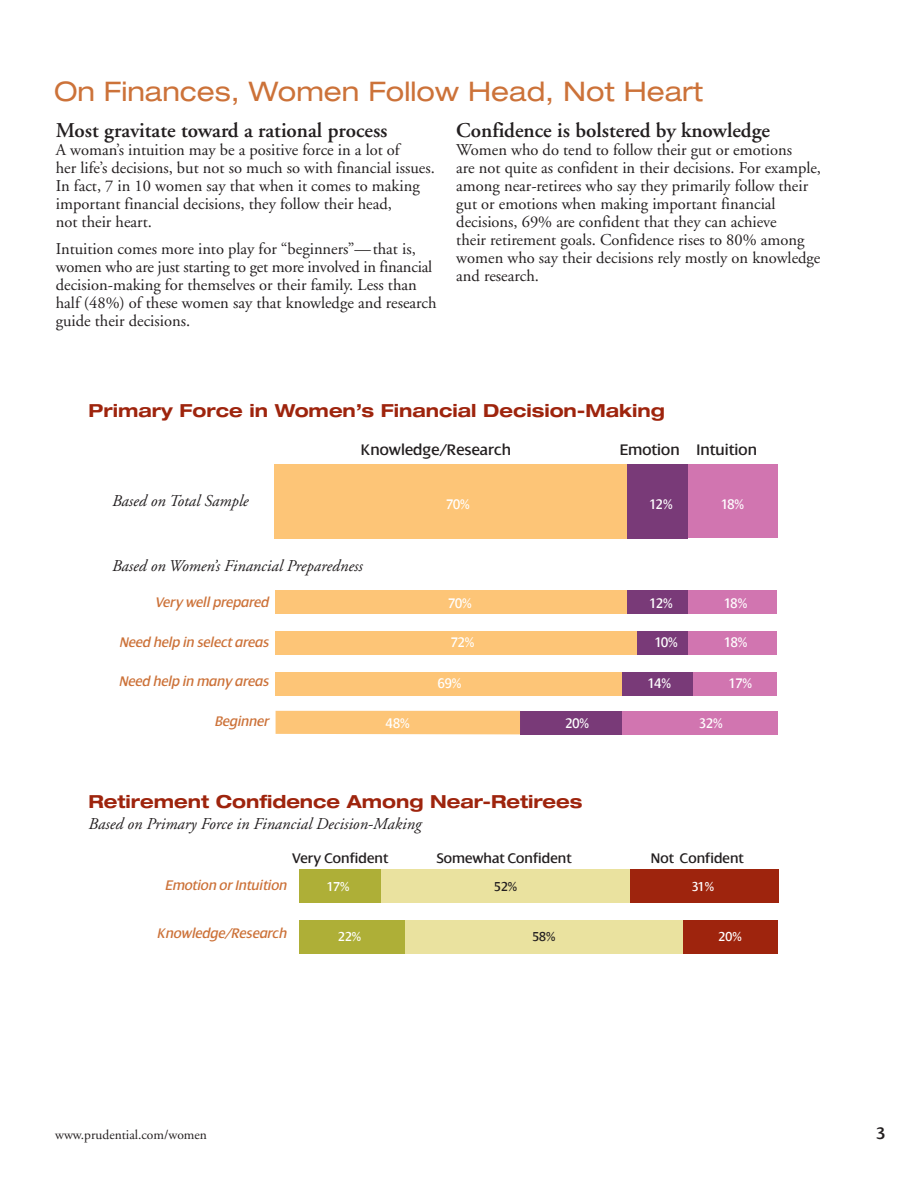
<style>
.page{position:relative;width:918px;height:1188px;background:#fff}
.page>*{position:absolute;margin:0;border:0;box-sizing:border-box;transform-origin:0 0}
.t1{font:expanded 27px "Helvetica Neue";color:#cc7239}
.t2{font:600 21px "Adobe Garamond";color:#231f20}
.t3{font:700 expanded 18px "Helvetica Neue";color:#9e240d}
.t4{font:600 18px "Dialog";color:#231f20}
.t5{font:16.5px/18px "Adobe Garamond";color:#231f20}
.t6{font:italic 16.5px "Adobe Garamond";color:#231f20}
.t7{font:16.5px "Dialog";color:#231f20}
.t8{font:italic 15px "Dialog";color:#cc7239}
.t9{font:15px "Dialog";letter-spacing:-.05em;color:#fff;scale:.93 1}
.t10{font:15px "Dialog";color:#231f20}
.t11{font:13.95px "Dialog";letter-spacing:-.025em;color:#fff}
.t12{font:13.95px "Dialog";color:#231f20}
.t13{font:13.5px "Adobe Garamond";color:#231f20}
</style>
<div class="page">
<div style="left:688px;top:464px;width:90px;height:74px;background:#d175b0"></div>
<div style="left:627px;top:464px;width:60px;height:74px;background:#793a78"></div>
<div style="left:274px;top:464px;width:353px;height:74px;background:#fdc577"></div>
<div style="left:686px;top:590px;width:91px;height:24px;background:#d175b0"></div>
<div style="left:686px;top:631px;width:91px;height:23px;background:#d175b0"></div>
<div style="left:691px;top:672px;width:86px;height:23px;background:#d175b0"></div>
<div style="left:620px;top:711px;width:158px;height:23px;background:#d175b0"></div>
<div style="left:627px;top:590px;width:61px;height:24px;background:#793a78"></div>
<div style="left:637px;top:631px;width:51px;height:23px;background:#793a78"></div>
<div style="left:622px;top:672px;width:71px;height:23px;background:#793a78"></div>
<div style="left:520px;top:711px;width:102px;height:23px;background:#793a78"></div>
<div style="left:276px;top:590px;width:351px;height:24px;background:#fdc577"></div>
<div style="left:276px;top:631px;width:361px;height:23px;background:#fdc577"></div>
<div style="left:276px;top:672px;width:346px;height:23px;background:#fdc577"></div>
<div style="left:276px;top:711px;width:244px;height:23px;background:#fdc577"></div>
<div style="left:630px;top:869px;width:148px;height:33px;background:#9e240d"></div>
<div style="left:682px;top:921px;width:96px;height:33px;background:#9e240d"></div>
<div style="left:381px;top:869px;width:249px;height:33px;background:#eae29f"></div>
<div style="left:405px;top:921px;width:277px;height:33px;background:#eae29f"></div>
<div style="left:299px;top:869px;width:82px;height:33px;background:#aeaf37"></div>
<div style="left:299px;top:921px;width:106px;height:33px;background:#aeaf37"></div>
<h1 class="t1" style="left:54px;top:81px;width:651px">On Finances, Women Follow Head, Not Heart</h1>
<p class="t2" style="left:56px;top:122px;width:333px">Most gravitate toward a rational process</p>
<p class="t5" style="left:56px;top:143px;width:381px">A woman’s intuition may be a positive force in a lot of<br>her life’s decisions, but not so much so with financial issues.<br>In fact, 7 in 10 women say that when it comes to making important financial decisions, they follow their head,<br>not their heart.</p>
<p class="t5" style="left:56px;top:242px;width:382px">Intuition comes more into play for “beginners”—that is, women who are just starting to get more involved in financial decision-making for themselves or their family. Less than half (48%) of these women say that knowledge and research guide their decisions.</p>
<p class="t2" style="left:456px;top:122px;width:315px">Confidence is bolstered by knowledge</p>
<p class="t5" style="left:456px;top:143px;width:366px">Women who do tend to follow their gut or emotions<br>are not quite as confident in their decisions. For example, among near-retirees who say they primarily follow their gut or emotions when making important financial decisions, 69% are confident that they can achieve<br>their retirement goals. Confidence rises to 80% among women who say their decisions rely mostly on knowledge and research.</p>
<p class="t3" style="left:89px;top:404px;width:578px">Primary Force in Women’s Financial Decision-Making</p>
<p class="t6" style="left:112px;top:495px;width:138px">Based on Total Sample</p>
<p class="t7" style="left:361px;top:440px;width:152px">Knowledge/Research</p>
<p class="t7" style="left:620px;top:440px;width:139px">Emotion Intuition</p>
<p class="t9" style="left:446px;top:495px;width:27px">70%</p>
<p class="t9" style="left:650px;top:495px;width:26px">12%</p>
<p class="t9" style="left:721px;top:495px;width:26px">18%</p>
<p class="t6" style="left:112px;top:559px;width:252px">Based on Women’s Financial Preparedness</p>
<p class="t8" style="left:155px;top:593px;width:115px">Very well prepared</p>
<p class="t8" style="left:119px;top:633px;width:151px">Need help in select areas</p>
<p class="t8" style="left:119px;top:672px;width:151px">Need help in many areas</p>
<p class="t8" style="left:214px;top:712px;width:56px">Beginner</p>
<p class="t9" style="left:448px;top:594px;width:27px">70%</p>
<p class="t9" style="left:650px;top:594px;width:26px">12%</p>
<p class="t9" style="left:724px;top:594px;width:26px">18%</p>
<p class="t9" style="left:451px;top:633px;width:27px">72%</p>
<p class="t9" style="left:655px;top:633px;width:26px">10%</p>
<p class="t9" style="left:724px;top:633px;width:26px">18%</p>
<p class="t9" style="left:438px;top:674px;width:27px">69%</p>
<p class="t9" style="left:648px;top:674px;width:26px">14%</p>
<p class="t9" style="left:729px;top:674px;width:26px">17%</p>
<p class="t9" style="left:386px;top:714px;width:27px">48%</p>
<p class="t9" style="left:565px;top:714px;width:27px">20%</p>
<p class="t9" style="left:699px;top:714px;width:27px">32%</p>
<p class="t3" style="left:89px;top:795px;width:495px">Retirement Confidence Among Near-Retirees</p>
<p class="t6" style="left:89px;top:817px;width:334px">Based on Primary Force in Financial Decision-Making</p>
<p class="t10" style="left:292px;top:849px;width:98px">Very Confident</p>
<p class="t10" style="left:437px;top:849px;width:136px">Somewhat Confident</p>
<p class="t10" style="left:651px;top:849px;width:95px">Not Confident</p>
<p class="t8" style="left:165px;top:876px;width:123px">Emotion or Intuition</p>
<p class="t8" style="left:157px;top:924px;width:131px">Knowledge/Research</p>
<p class="t11" style="left:327px;top:878px;width:24px">17%</p>
<p class="t12" style="left:494px;top:878px;width:25px">52%</p>
<p class="t11" style="left:692px;top:878px;width:24px">31%</p>
<p class="t11" style="left:338px;top:929px;width:25px">22%</p>
<p class="t12" style="left:532px;top:929px;width:25px">58%</p>
<p class="t11" style="left:719px;top:929px;width:25px">20%</p>
<p class="t13" style="left:55px;top:1129px;width:153px">www.prudential.com/women</p>
<p class="t4" style="left:876px;top:1122px;width:11px">3</p>
</div>
